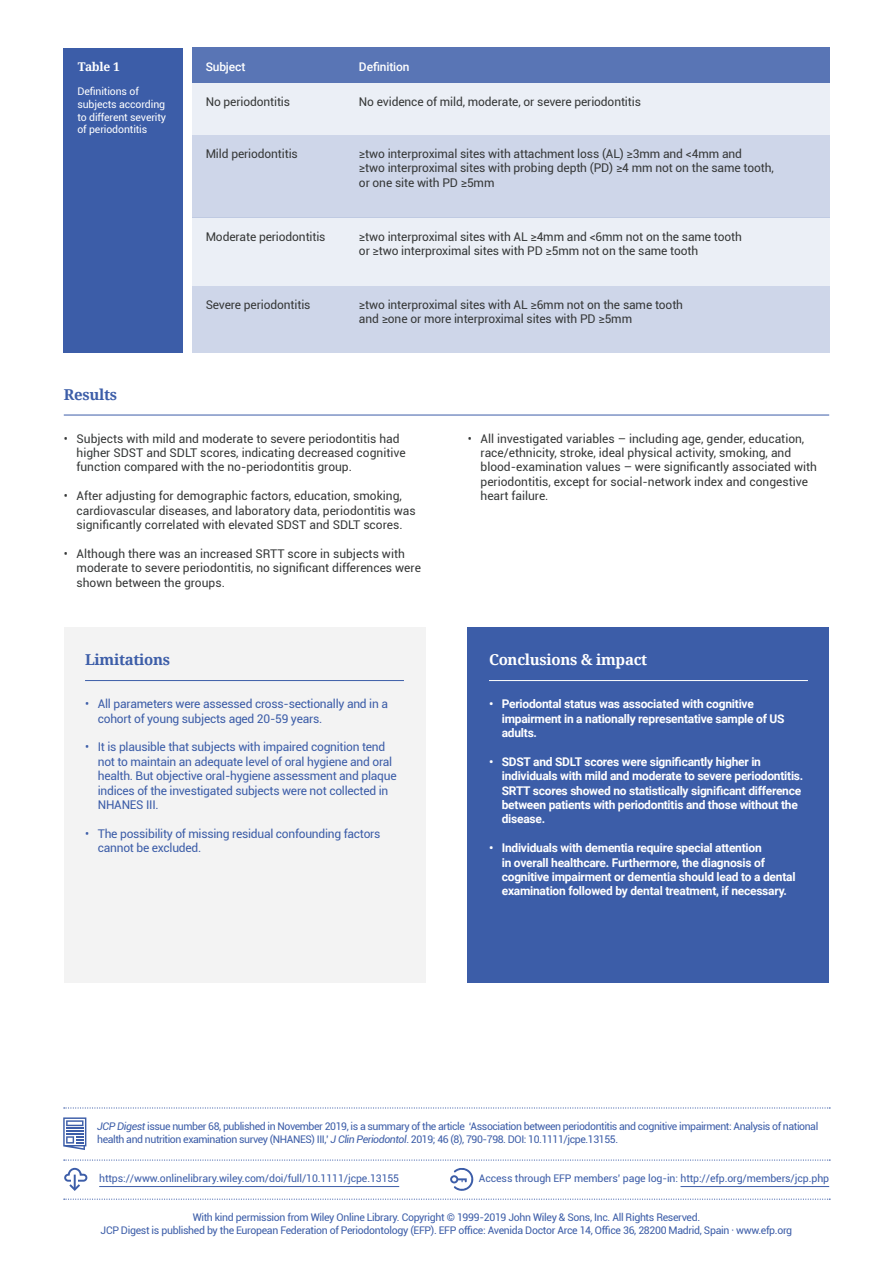
<style>
.page{position:relative;width:893px;height:1263px;background:#fff}
.page>*{position:absolute;margin:0;border:0;box-sizing:border-box;transform-origin:0 0}
.t1{font:700 15px "Noto Serif";letter-spacing:-.02em;color:#3c5da8}
.t2{font:700 15px "Noto Serif";letter-spacing:-.02em;color:#fff}
.t3{font:12px/14.4px "Roboto";color:#363838}
.t4{font:700 12px/14.4px "Roboto";letter-spacing:-.02em;color:#fff}
.t5{font:12px/14.4px "Roboto";letter-spacing:-.02em;color:#3c5da8}
.t6{font:500 12px "Roboto";letter-spacing:-.01em;color:#fff}
.t7{font:700 12px "Noto Serif";letter-spacing:-.02em;color:#fff}
.t8{font:10.5px/12.6px "Roboto";letter-spacing:-.03em;color:#3c5da8}
.t9{font:10.5px "Roboto";letter-spacing:-.01em;color:#3c5da8}
.t10{font:10.5px/12.6px "Roboto";letter-spacing:-.01em;color:#fff}
.s1{font-style:italic}
</style>
<div class="page">
<div style="left:64px;top:48px;width:119px;height:305px;background:#3c5da8"></div>
<div style="left:192px;top:135px;width:637px;height:83px;background:#ced6e9"></div>
<div style="left:192px;top:48px;width:637px;height:35px;background:#5975b5"></div>
<div style="left:192px;top:83px;width:637px;height:52px;background:#ebeff6"></div>
<div style="left:192px;top:218px;width:637px;height:68px;background:#ebeff6"></div>
<div style="left:192px;top:286px;width:637px;height:67px;background:#ced6e9"></div>
<svg style="left:64px;top:1198px;width:766px;height:2px"></svg>
<svg style="left:64px;top:1107px;width:766px;height:1px"></svg>
<svg style="left:63px;top:1117px;width:23px;height:33px"></svg>
<svg style="left:64px;top:1159px;width:766px;height:1px"></svg>
<hr style="left:99px;top:1186px;width:300px;height:1px;background:#3c5da8">
<svg style="left:64px;top:1167px;width:24px;height:24px"></svg>
<hr style="left:680px;top:1186px;width:149px;height:1px;background:#3c5da8">
<svg style="left:450px;top:1168px;width:24px;height:23px"></svg>
<div style="left:64px;top:627px;width:361px;height:355px;background:#f3f3f3"></div>
<hr style="left:85px;top:680px;width:319px;height:1px;background:#3c5da8">
<div style="left:468px;top:627px;width:361px;height:355px;background:#3c5da8"></div>
<hr style="left:489px;top:680px;width:319px;height:1px;background:#fff">
<hr style="left:64px;top:415px;width:765px;height:1px;background:#3c5da8">
<p class="t7" style="left:78px;top:59px;width:43px">Table 1</p>
<p class="t10" style="left:77px;top:85px;width:90px">Definitions of subjects according to different severity of periodontitis</p>
<p class="t1" style="left:64px;top:384px;width:55px">Results</p>
<p class="t6" style="left:206px;top:58px;width:41px">Subject</p>
<p class="t6" style="left:359px;top:58px;width:52px">Definition</p>
<p class="t3" style="left:206px;top:94px;width:86px">No periodontitis</p>
<p class="t3" style="left:359px;top:94px;width:283px">No evidence of mild, moderate, or severe periodontitis</p>
<p class="t3" style="left:206px;top:146px;width:94px">Mild periodontitis</p>
<p class="t3" style="left:359px;top:146px;width:385px">≥two interproximal sites with attachment loss (AL) ≥3mm and &lt;4mm and</p>
<p class="t3" style="left:359px;top:160px;width:416px">≥two interproximal sites with probing depth (PD) ≥4 mm not on the same tooth,</p>
<p class="t3" style="left:359px;top:175px;width:137px">or one site with PD ≥5mm</p>
<p class="t3" style="left:206px;top:229px;width:121px">Moderate periodontitis</p>
<p class="t3" style="left:359px;top:229px;width:385px">≥two interproximal sites with AL ≥4mm and &lt;6mm not on the same tooth</p>
<p class="t3" style="left:359px;top:243px;width:341px">or ≥two interproximal sites with PD ≥5mm not on the same tooth</p>
<p class="t3" style="left:206px;top:297px;width:106px">Severe periodontitis</p>
<p class="t3" style="left:359px;top:297px;width:326px">≥two interproximal sites with AL ≥6mm not on the same tooth</p>
<p class="t3" style="left:359px;top:312px;width:275px">and ≥one or more interproximal sites with PD ≥5mm</p>
<p class="t3" style="left:77px;top:431px;width:331px;text-indent:-13px">• Subjects with mild and moderate to severe periodontitis had higher SDST and SDLT scores, indicating decreased cognitive function compared with the no-periodontitis group.</p>
<p class="t3" style="left:77px;top:488px;width:341px;text-indent:-13px">• After adjusting for demographic factors, education, smoking, cardiovascular diseases, and laboratory data, periodontitis was significantly correlated with elevated SDST and SDLT scores.</p>
<p class="t3" style="left:77px;top:546px;width:346px;text-indent:-13px">• Although there was an increased SRTT score in subjects with moderate to severe periodontitis, no significant differences were shown between the groups.</p>
<p class="t1" style="left:85px;top:649px;width:87px">Limitations</p>
<p class="t5" style="left:98px;top:696px;width:292px;text-indent:-13px">• All parameters were assessed cross-sectionally and in a cohort of young subjects aged 20-59 years.</p>
<p class="t5" style="left:98px;top:739px;width:300px;text-indent:-13px">• It is plausible that subjects with impaired cognition tend not to maintain an adequate level of oral hygiene and oral health. But objective oral-hygiene assessment and plaque indices of the investigated subjects were not collected in NHANES III.</p>
<p class="t5" style="left:98px;top:826px;width:284px;text-indent:-13px">• The possibility of missing residual confounding factors cannot be excluded.</p>
<p class="t3" style="left:480px;top:431px;width:338px;text-indent:-13px">• All investigated variables – including age, gender, education, race/ethnicity, stroke, ideal physical activity, smoking, and blood-examination values – were significantly associated with periodontitis, except for social-network index and congestive heart failure.</p>
<p class="t2" style="left:489px;top:649px;width:160px">Conclusions &amp; impact</p>
<p class="t4" style="left:502px;top:696px;width:284px;text-indent:-13px">• Periodontal status was associated with cognitive impairment in a nationally representative sample of US adults.</p>
<p class="t4" style="left:502px;top:754px;width:303px;text-indent:-13px">• SDST and SDLT scores were significantly higher in individuals with mild and moderate to severe periodontitis.<br>SRTT scores showed no statistically significant difference between patients with periodontitis and those without the disease.</p>
<p class="t4" style="left:502px;top:840px;width:295px;text-indent:-13px">• Individuals with dementia require special attention<br>in overall healthcare. Furthermore, the diagnosis of cognitive impairment or dementia should lead to a dental examination followed by dental treatment, if necessary.</p>
<p class="t8" style="left:97px;top:1119px;width:722px"><span class="s1">JCP Digest</span> issue number 68, published in November 2019, is a summary of the article ‘Association between periodontitis and cognitive impairment: Analysis of national health and nutrition examination survey (NHANES) III,’ <span class="s1">J Clin Periodontol</span>. 2019; 46 (8), 790-798. DOI: 10.1111/jcpe.13155.</p>
<p class="t9" style="left:99px;top:1171px;width:301px">https://www.onlinelibrary.wiley.com/doi/full/10.1111/jcpe.13155</p>
<p class="t9" style="left:479px;top:1171px;width:352px">Access through EFP members’ page log-in: http://efp.org/members/jcp.php</p>
<p class="t8" style="left:193px;top:1211px;width:509px">With kind permission from Wiley Online Library. Copyright © 1999-2019 John Wiley &amp; Sons, Inc. All Rights Reserved.</p>
<p class="t8" style="left:101px;top:1223px;width:693px">JCP Digest is published by the European Federation of Periodontology (EFP). EFP office: Avenida Doctor Arce 14, Office 36, 28200 Madrid, Spain · www.efp.org</p>
</div>
